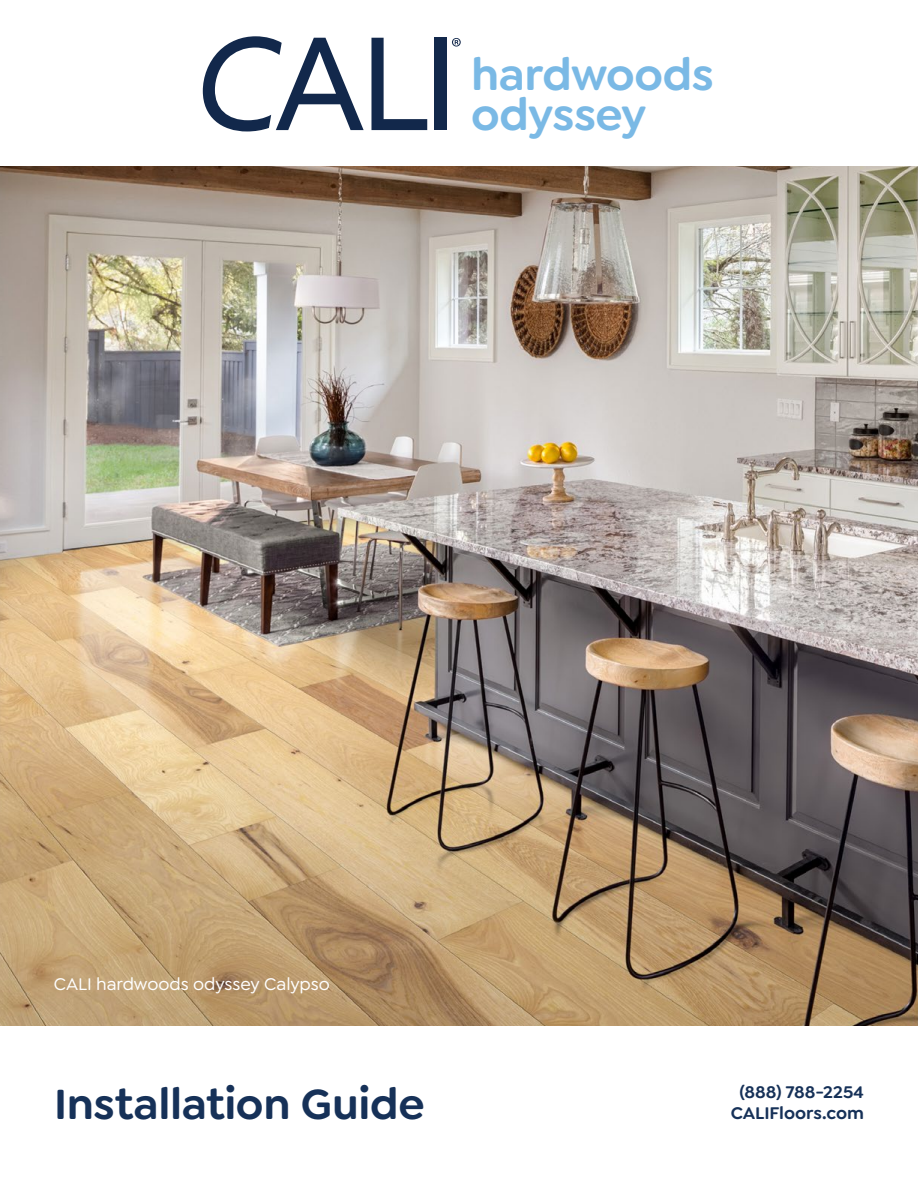
<style>
.page{position:relative;width:918px;height:1188px;background:#fff}
.page>*{position:absolute;margin:0;border:0;box-sizing:border-box;transform-origin:0 0}
.t1{font:600 46.5px/39.6px "Goldplay";letter-spacing:-.015em;color:#7ab9e5}
.t2{font:600 45px "Goldplay";letter-spacing:-.005em;color:#163158}
.t3{font:600 18px/21px "Goldplay";color:#163158;text-align:center}
.t4{font:500 18px "Goldplay";letter-spacing:-.005em;color:#fff}
</style>
<div class="page">
<img style="left:0;top:166px;width:918px;height:860px">
<svg style="left:203px;top:36px;width:161px;height:95px"></svg>
<svg style="left:371px;top:38px;width:56px;height:92px"></svg>
<div style="left:434px;top:38px;width:12px;height:92px;background:#12284b"></div>
<svg style="left:452px;top:38px;width:9px;height:9px"></svg>
<h1 class="t1" style="left:471px;top:55px;width:244px">hardwoods odyssey</h1>
<p class="t4" style="left:54px;top:974px;width:277px">CALI hardwoods odyssey Calypso</p>
<h2 class="t2" style="left:54px;top:1076px;width:372px">Installation Guide</h2>
<p class="t3" style="left:731px;top:1081px;width:135px">(888) 788-2254<br>CALIFloors.com</p>
</div>
